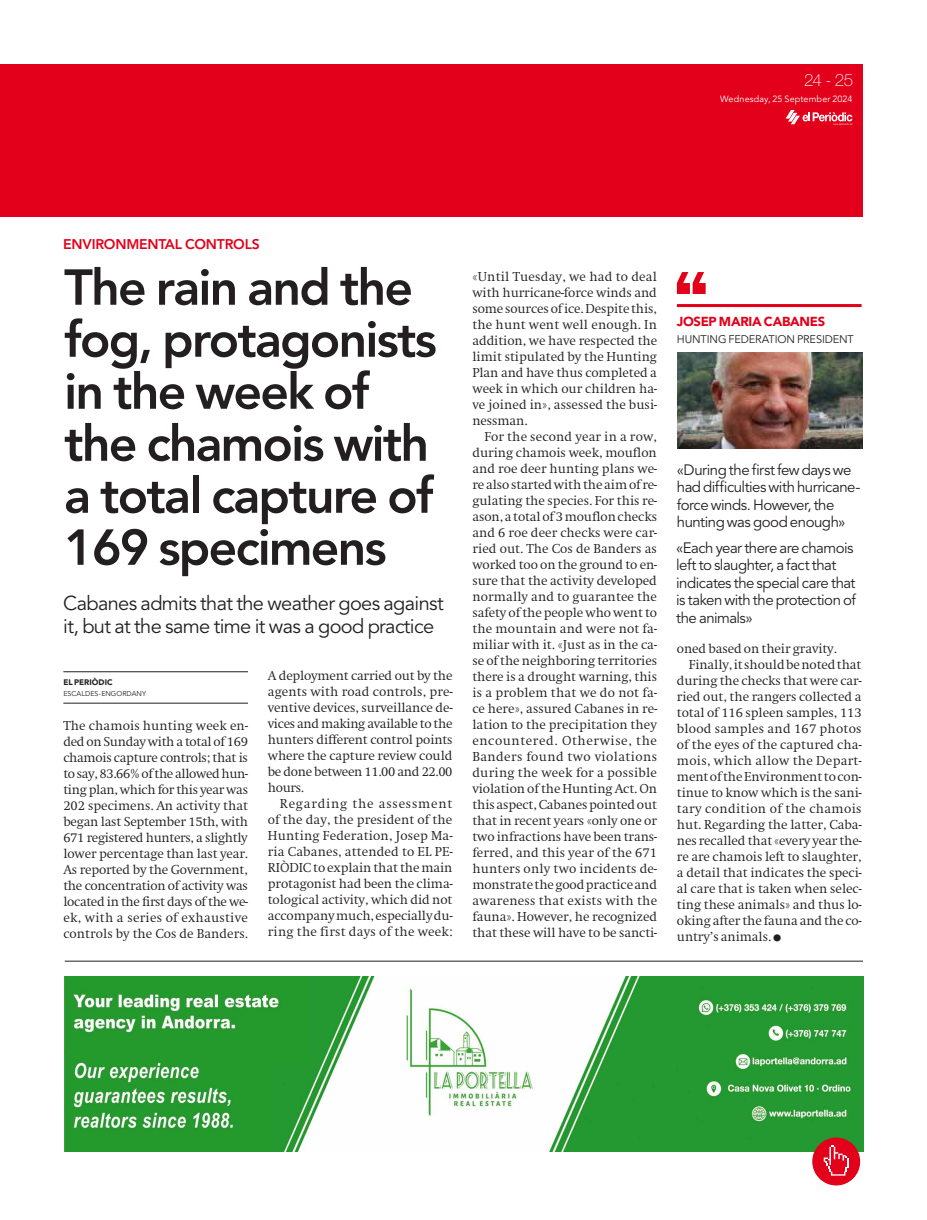
<style>
.page{position:relative;width:927px;height:1220px;background:#fff}
.page>*{position:absolute;margin:0;border:0;box-sizing:border-box;transform-origin:0 0}
.t1{font:800 50px/52px "Avenir LT Std";letter-spacing:-.035em;color:#231f20}
.t2{font:20px/22.5px "Avenir LT Std";letter-spacing:-.035em;color:#231f20}
.t3{font:100 17px "Helvetica Neue LT Std";color:#fff}
.t4{font:15px/17.5px "Avenir LT Std";letter-spacing:-.035em;color:#231f20}
.t5{font:800 14px "Avenir LT Std";letter-spacing:-.015em;color:#e2001a}
.t6{font:900 13px "Avenir LT Std";letter-spacing:-.02em;color:#e2001a}
.t7{font:300 12.5px/16px "Swift ND Std";letter-spacing:-.005em;color:#231f20;text-align:justify}
.t8{font:300 12.5px "Swift ND Std";letter-spacing:.02em;color:#231f20}
.t9{font:300 12.5px "Swift ND Std";letter-spacing:.025em;color:#231f20}
.t10{font:300 12.5px "Swift ND Std";letter-spacing:.015em;color:#231f20}
.t11{font:11px "Avenir LT Std";letter-spacing:-.01em;color:#231f20}
.t12{font:9px "Avenir LT Std";letter-spacing:.01em;color:#fff}
.t13{font:900 8px "Avenir LT Std";letter-spacing:.005em;color:#231f20}
.t14{font:7px "Avenir LT Std";letter-spacing:.01em;color:#231f20}
</style>
<div class="page">
<div style="left:0;top:64px;width:862px;height:153px;background:#e2001a"></div>
<svg style="left:785px;top:110px;width:67px;height:15px"></svg>
<hr style="left:65px;top:961px;width:798px;height:1px;background:#231f20">
<img style="left:65px;top:977px;width:798px;height:174px">
<svg style="left:812px;top:1138px;width:48px;height:48px"></svg>
<hr style="left:63px;top:671px;width:185px;height:1px;background:#231f20">
<hr style="left:63px;top:703px;width:185px;height:1px;background:#231f20">
<hr style="left:677px;top:304px;width:184px;height:3px;background:#e2001a">
<svg style="left:677px;top:272px;width:28px;height:22px"></svg>
<img style="left:678px;top:352px;width:184px;height:96px">
<h3 class="t3" style="left:804px;top:70px;width:51px">24 - 25</h3>
<p class="t12" style="left:720px;top:94px;width:134px">Wednesday, 25 September 2024</p>
<p class="t5" style="left:63px;top:236px;width:198px">Environ mental controls</p>
<h1 class="t1" style="left:64px;top:261px;width:374px">The rain and the fog, protagonists in the week of the chamois with a total capture of<br>169 specimens</h1>
<h2 class="t2" style="left:63px;top:593px;width:382px">Cabanes admits that the weather goes against it, but at the same time it was a good practice</h2>
<p class="t13" style="left:63px;top:677px;width:51px">EL PERIÒDIC</p>
<p class="t14" style="left:63px;top:689px;width:10px">escal</p>
<p class="t14" style="left:85px;top:689px;width:62px">des-engordany</p>
<p class="t7" style="left:268px;top:668px;width:186px">A deployment carried out by the agents with road controls, pre&shy;ventive devices, surveillance de&shy;vices and making available to the hunters different control points where the capture review could be done between 11.00 and 22.00 hours.</p>
<p class="t7" style="left:268px;top:796px;width:186px;text-indent:12px">Regarding the assessment of the day, the president of the Hunting Federation, Josep Ma&shy;ria Cabanes, attended to EL PE-RIÒDIC to explain that the main protagonist had been the clima&shy;tological activity, which did not accompany much, especially du&shy;ring the first days of the week:</p>
<p class="t7" style="left:63px;top:717px;width:186px">The chamois hunting week en&shy;ded on Sunday with a total of 169 chamois capture controls; that is to say, 83.66% of the allowed hun&shy;ting plan, which for this year was 202 specimens. An activity that began last September 15th, with 671 registered hunters, a slightly lower percentage than last year.<br>As reported by the Government, the concentration of activity was located in the first days of the we&shy;ek, with a series of exhaustive controls by the Cos de Banders.</p>
<p class="t7" style="left:472px;top:269px;width:186px">«Until Tuesday, we had to deal with hurricane-force winds and some sources of ice. Despite this, the hunt went well enough. In addition, we have respected the limit stipulated by the Hunting Plan and have thus completed a week in which our children ha&shy;ve joined in», assessed the busi&shy;nessman.</p>
<p class="t7" style="left:472px;top:429px;width:186px;text-indent:12px">For the second year in a row, during chamois week, mouflon and roe deer hunting plans we&shy;re also started with the aim of re&shy;gulating the species. For this re&shy;ason, a total of 3 mouflon checks and 6 roe deer checks were car&shy;ried out. The Cos de Banders as worked too on the ground to en&shy;sure that the activity developed normally and to guarantee the safety of the people who went to the mountain and were not fa&shy;miliar with it. «Just as in the ca&shy;se of the neighboring territories there is a drought warning, this is a problem that we do not fa&shy;ce here», assured Cabanes in re&shy;lation to the precipitation they encountered. Otherwise, the Banders found two violations during the week for a possible violation of the Hunting Act. On this aspect, Cabanes pointed out that in recent years «only one or two infractions have been trans&shy;ferred, and this year of the 671 hunters only two incidents de&shy;monstrate the good practice and awareness that exists with the fauna». However, he recognized that these will have to be sancti-</p>
<p class="t6" style="left:677px;top:314px;width:150px">JOSEP MARIA CABANES</p>
<p class="t11" style="left:677px;top:332px;width:176px">Hu nti ng federation presi dent</p>
<p class="t4" style="left:677px;top:461px;width:185px">«During the first few days we had difficulties with hurricane&shy;force winds. However, the hunting was good enough»</p>
<p class="t4" style="left:676px;top:539px;width:182px">«Each year there are chamois left to slaughter, a fact that indicates the special care that is taken with the protection of the animals»</p>
<p class="t7" style="left:677px;top:641px;width:161px">oned based on their gravity.</p>
<p class="t7" style="left:689px;top:657px;width:174px">Finally, it should be noted that</p>
<p class="t7" style="left:677px;top:673px;width:186px">during the checks that were car-</p>
<p class="t7" style="left:677px;top:689px;width:186px">ried out, the rangers collected a</p>
<p class="t7" style="left:677px;top:705px;width:186px">total of 116 spleen samples, 113</p>
<p class="t10" style="left:677px;top:721px;width:186px">blood samples and 167 photos</p>
<p class="t7" style="left:677px;top:737px;width:186px">of the eyes of the captured cha-</p>
<p class="t8" style="left:677px;top:753px;width:186px">mois, which allow the Depart-</p>
<p class="t7" style="left:677px;top:769px;width:186px">ment of the Environment to con-</p>
<p class="t7" style="left:677px;top:785px;width:186px">tinue to know which is the sani-</p>
<p class="t9" style="left:677px;top:801px;width:186px">tary condition of the chamois</p>
<p class="t7" style="left:677px;top:817px;width:186px">hut. Regarding the latter, Caba-</p>
<p class="t7" style="left:677px;top:833px;width:186px">nes recalled that «every year the-</p>
<p class="t7" style="left:677px;top:849px;width:186px">re are chamois left to slaughter,</p>
<p class="t7" style="left:677px;top:865px;width:186px">a detail that indicates the speci-</p>
<p class="t7" style="left:677px;top:881px;width:186px">al care that is taken when selec-</p>
<p class="t7" style="left:677px;top:897px;width:186px">ting these animals» and thus lo-</p>
<p class="t7" style="left:677px;top:913px;width:186px">oking after the fauna and the co-</p>
<p class="t7" style="left:677px;top:929px;width:96px">untry’s animals.</p>
</div>
